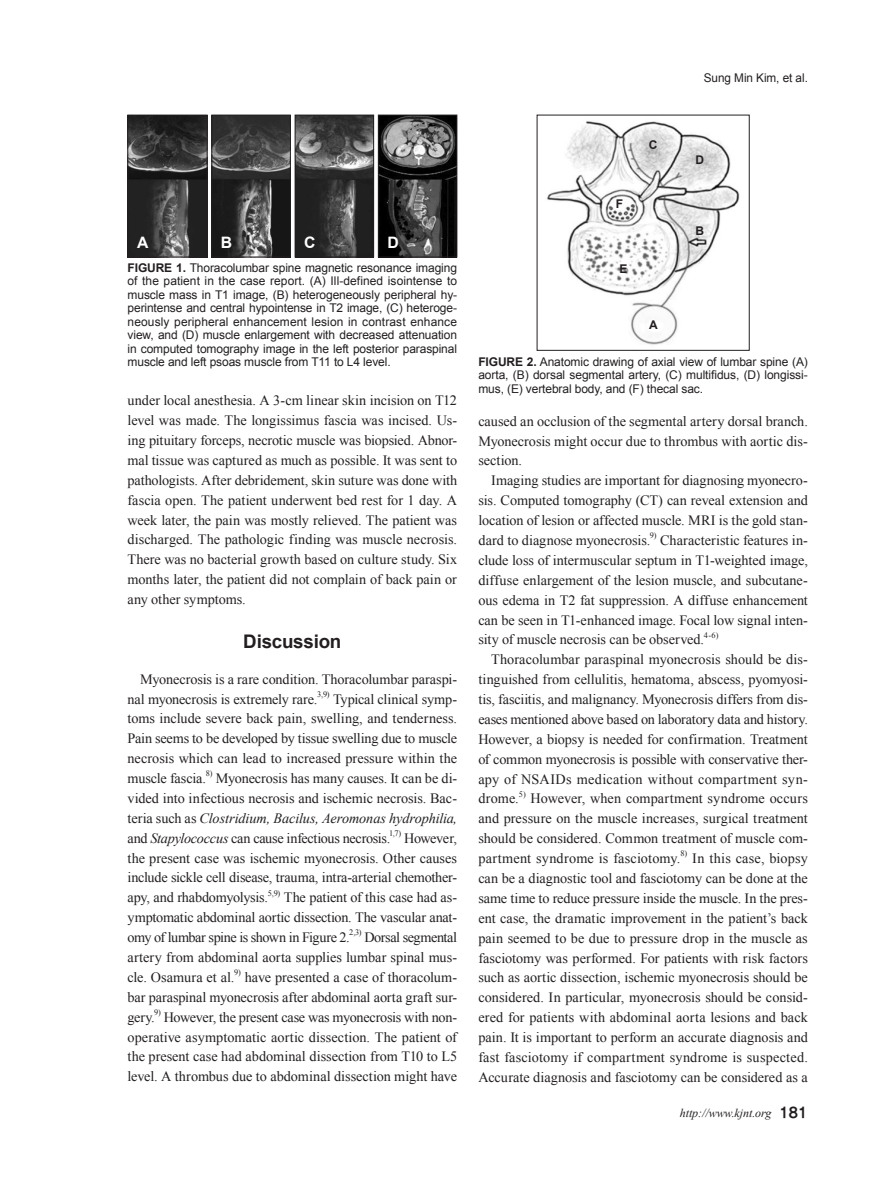
<style>
.page{position:relative;width:893px;height:1191px;background:#fff}
.page>*{position:absolute;margin:0;border:0;box-sizing:border-box;transform-origin:0 0}
.큰제목{font:700 18.75px "Arial";letter-spacing:-.01em;color:#231f20}
.t1{font:700 15.75px "Arial";color:#fff}
.본문{font:14.25px/19.8px "Times New Roman";letter-spacing:-.005em;color:#231f20;text-align:justify}
.그림제목{font:12px/13.5px "Arial";letter-spacing:-.01em;color:#231f20;text-align:justify}
.t2{font:italic 12px "Times New Roman";letter-spacing:-.005em;color:#231f20}
.t3{font:700 12px "Arial";color:#231f20}
.본문-2{font:8.25px "Times New Roman";color:#231f20}
.s1{font-weight:700}
.s2{font-style:italic}
.s3{font-family:"Korean GD";font-weight:800;font-style:normal;font-size:15px}
</style>
<div class="page">
<img style="left:130px;top:117px;width:75px;height:138px">
<div style="left:128px;top:115px;width:79px;height:142px;border:1px solid #231f20"></div>
<img style="left:214px;top:117px;width:75px;height:138px">
<div style="left:212px;top:115px;width:79px;height:142px;border:1px solid #231f20"></div>
<img style="left:297px;top:117px;width:75px;height:138px">
<div style="left:295px;top:115px;width:79px;height:142px;border:1px solid #231f20"></div>
<img style="left:380px;top:117px;width:75px;height:138px">
<div style="left:378px;top:115px;width:79px;height:142px;border:1px solid #231f20"></div>
<img style="left:547px;top:121px;width:193px;height:224px">
<p class="그림제목" style="left:704px;top:71px;width:106px">Sung Min Kim, et al.</p>
<p class="t1" style="left:137px;top:232px;width:13px">A</p>
<p class="t1" style="left:221px;top:232px;width:13px">B</p>
<p class="t1" style="left:304px;top:232px;width:13px">C</p>
<p class="t1" style="left:388px;top:232px;width:13px">D</p>
<p class="그림제목" style="left:128px;top:261px;width:331px"><span class="s1">FIGURE 1.</span> Thoracolumbar spine magnetic resonance imaging of the patient in the case report. (A) Ill-defined isointense to muscle mass in T1 image, (B) heterogeneously peripheral hy&shy;perintense and central hypointense in T2 image, (C) heteroge&shy;neously peripheral enhancement lesion in contrast enhance view, and (D) muscle enlargement with decreased attenuation in computed tomography image in the left posterior paraspinal muscle and left psoas muscle from T11 to L4 level.</p>
<p class="본문" style="left:128px;top:390px;width:331px">under local anesthesia. A 3-cm linear skin incision on T12 level was made. The longissimus fascia was incised. Us&shy;ing pituitary forceps, necrotic muscle was biopsied. Abnor&shy;mal tissue was captured as much as possible. It was sent to pathologists. After debridement, skin suture was done with fascia open. The patient underwent bed rest for 1 day. A week later, the pain was mostly relieved. The patient was discharged. The pathologic finding was muscle necrosis.<br>There was no bacterial growth based on culture study. Six months later, the patient did not complain of back pain or any other symptoms.</p>
<p class="큰제목" style="left:243px;top:629px;width:100px">Discussion</p>
<p class="본문" style="left:128px;top:669px;width:331px;text-indent:13px">Myonecrosis is a rare condition. Thoracolumbar paraspi&shy;nal myonecrosis is extremely rare.</p>
<p class="본문-2" style="left:317px;top:688px;width:14px">3,9)</p>
<p class="본문" style="left:128px;top:688px;width:331px;text-indent:206px">Typical clinical symp&shy;toms include severe back pain, swelling, and tenderness.<br>Pain seems to be developed by tissue swelling due to muscle necrosis which can lead to increased pressure within the muscle fascia.</p>
<p class="본문-2" style="left:206px;top:768px;width:8px">8)</p>
<p class="본문" style="left:128px;top:768px;width:331px;text-indent:88px">Myonecrosis has many causes. It can be di&shy;vided into infectious necrosis and ischemic necrosis. Bac&shy;teria such as <span class="s2">Clostridium, Bacilus, Aeromonas hydrophilia, </span>and <span class="s2">Stapylococcus</span> can cause infectious necrosis.</p>
<p class="본문-2" style="left:389px;top:827px;width:14px">1,7)</p>
<p class="본문" style="left:128px;top:828px;width:331px;text-indent:277px">However, the present case was ischemic myonecrosis. Other causes include sickle cell disease, trauma, intra-arterial chemother&shy;apy, and rhabdomyolysis.</p>
<p class="본문-2" style="left:268px;top:887px;width:14px">5,9)</p>
<p class="본문" style="left:128px;top:887px;width:331px;text-indent:156px">The patient of this case had as&shy;ymptomatic abdominal aortic dissection. The vascular anat&shy;omy of lumbar spine is shown in Figure 2.</p>
<p class="본문-2" style="left:349px;top:927px;width:14px">2,3)</p>
<p class="본문" style="left:128px;top:927px;width:331px;text-indent:237px">Dorsal segmental artery from abdominal aorta supplies lumbar spinal mus&shy;cle. Osamura et al.</p>
<p class="본문-2" style="left:234px;top:967px;width:8px">9)</p>
<p class="본문" style="left:128px;top:967px;width:331px;text-indent:117px">have presented a case of thoracolum&shy;bar paraspinal myonecrosis after abdominal aorta graft sur&shy;gery.</p>
<p class="본문-2" style="left:154px;top:1006px;width:8px">9)</p>
<p class="본문" style="left:128px;top:1006px;width:331px;text-indent:36px">However, the present case was myonecrosis with non&shy;operative asymptomatic aortic dissection. The patient of the present case had abdominal dissection from T10 to L5 level. A thrombus due to abdominal dissection might have</p>
<p class="t3" style="left:616px;top:196px;width:9px">F</p>
<p class="t3" style="left:649px;top:137px;width:10px">C</p>
<p class="t3" style="left:619px;top:261px;width:10px">E</p>
<p class="t3" style="left:649px;top:317px;width:10px">A</p>
<p class="t3" style="left:696px;top:152px;width:10px">D</p>
<p class="t3" style="left:696px;top:223px;width:10px">B</p>
<p class="그림제목" style="left:478px;top:355px;width:331px"><span class="s1">FIGURE 2.</span> Anatomic drawing of axial view of lumbar spine (A) aorta, (B) dorsal segmental artery, (C) multifidus, (D) longissi&shy;mus, (E) vertebral body, and (F) thecal sac.</p>
<p class="본문" style="left:478px;top:411px;width:331px">caused an occlusion of the segmental artery dorsal branch.<br>Myonecrosis might occur due to thrombus with aortic dis&shy;section.</p>
<p class="본문" style="left:478px;top:470px;width:331px;text-indent:13px">Imaging studies are important for diagnosing myonecro&shy;sis. Computed tomography (CT) can reveal extension and location of lesion or affected muscle. MRI is the gold stan&shy;dard to diagnose myonecrosis.</p>
<p class="본문-2" style="left:650px;top:530px;width:8px">9)</p>
<p class="본문" style="left:478px;top:530px;width:331px;text-indent:182px">Characteristic features in&shy;clude loss of intermuscular septum in T1-weighted image, diffuse enlargement of the lesion muscle, and subcutane&shy;ous edema in T2 fat suppression. A diffuse enhancement can be seen in T1-enhanced image. Focal low signal inten&shy;sity of muscle necrosis can be observed.</p>
<p class="본문-2" style="left:704px;top:629px;width:16px">4-6)</p>
<p class="본문" style="left:478px;top:649px;width:331px;text-indent:13px">Thoracolumbar paraspinal myonecrosis should be dis&shy;tinguished from cellulitis, hematoma, abscess, pyomyosi&shy;tis, fasciitis, and malignancy. Myonecrosis differs from dis&shy;eases mentioned above based on laboratory data and history.<br>However, a biopsy is needed for confirmation. Treatment of common myonecrosis is possible with conservative ther&shy;apy of NSAIDs medication without compartment syn&shy;drome.</p>
<p class="본문-2" style="left:519px;top:788px;width:9px">5)</p>
<p class="본문" style="left:478px;top:788px;width:331px;text-indent:52px">However, when compartment syndrome occurs and pressure on the muscle increases, surgical treatment should be considered. Common treatment of muscle com&shy;partment syndrome is fasciotomy.</p>
<p class="본문-2" style="left:680px;top:848px;width:8px">8)</p>
<p class="본문" style="left:478px;top:848px;width:331px;text-indent:214px">In this case, biopsy can be a diagnostic tool and fasciotomy can be done at the same time to reduce pressure inside the muscle. In the pres&shy;ent case, the dramatic improvement in the patient’s back pain seemed to be due to pressure drop in the muscle as fasciotomy was performed. For patients with risk factors such as aortic dissection, ischemic myonecrosis should be considered. In particular, myonecrosis should be consid&shy;ered for patients with abdominal aorta lesions and back pain. It is important to perform an accurate diagnosis and fast fasciotomy if compartment syndrome is suspected.<br>Accurate diagnosis and fasciotomy can be considered as a</p>
<p class="t2" style="left:680px;top:1104px;width:130px">http://www.kjnt.org <span class="s3">181</span></p>
</div>
